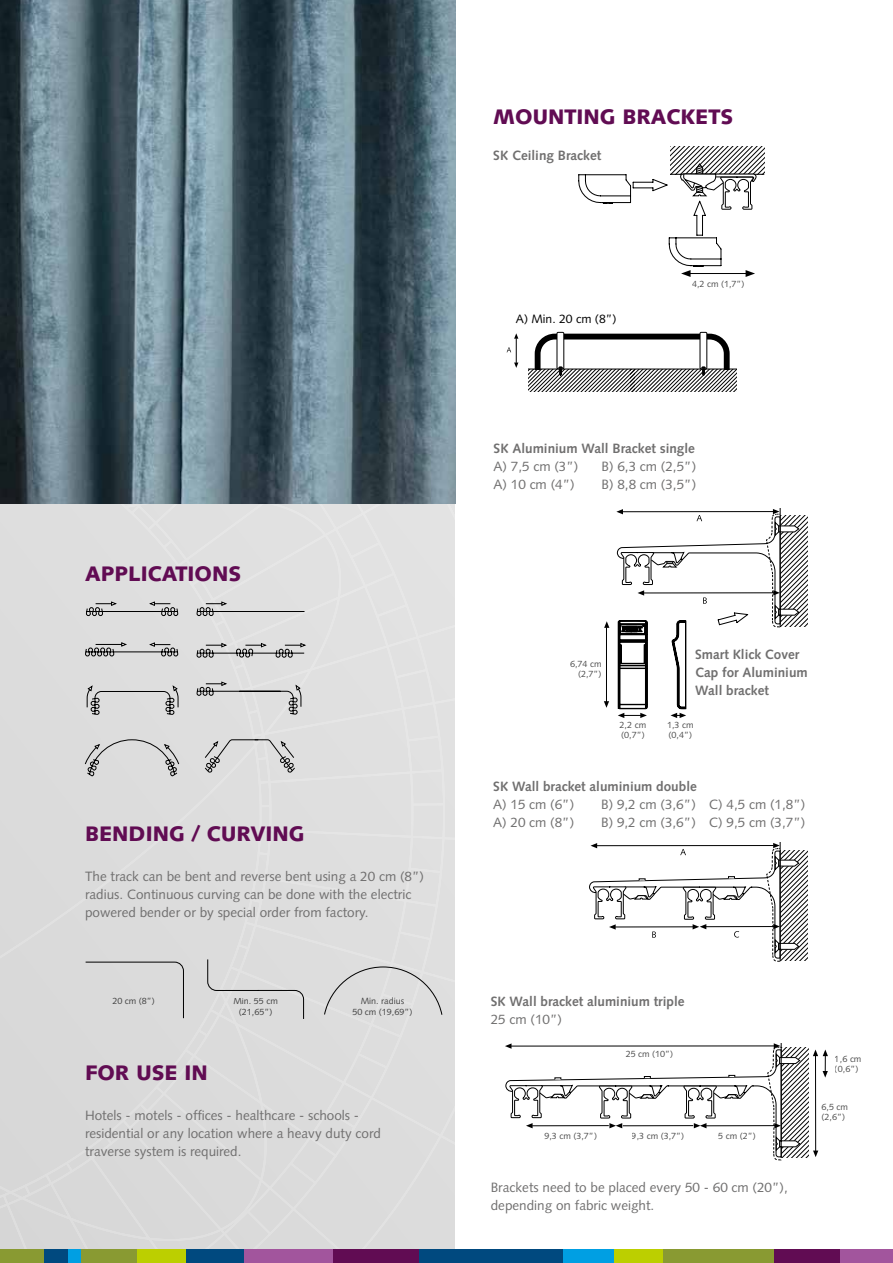
<style>
.page{position:relative;width:893px;height:1263px;background:#fff}
.page>*{position:absolute;margin:0;border:0;box-sizing:border-box;transform-origin:0 0}
.t1{font:900 21px "Syntax";color:#610c53}
.t2{font:13.5px/18px "Syntax";color:#706f6f}
.t3{font:700 13.5px/18px "Syntax";color:#706f6f}
.t4{font:12.15px "Syntax";color:#000}
.t5{font:10.5px "Syntax";color:#000}
.t6{font:9px/10.5px "Syntax";color:#000}
</style>
<div class="page">
<div style="left:0;top:504px;width:455px;height:746px;background:#ddd"></div>
<div style="left:243px;top:1250px;width:90px;height:13px;background:#a2559d"></div>
<div style="left:836px;top:1250px;width:57px;height:13px;background:#a2559d"></div>
<div style="left:0;top:1250px;width:44px;height:13px;background:#899a32"></div>
<div style="left:68px;top:1250px;width:13px;height:13px;background:#009fe3"></div>
<div style="left:562px;top:1250px;width:52px;height:13px;background:#009fe3"></div>
<div style="left:186px;top:1250px;width:58px;height:13px;background:#00497f"></div>
<div style="left:418px;top:1250px;width:144px;height:13px;background:#00497f"></div>
<div style="left:44px;top:1250px;width:24px;height:13px;background:#00497f"></div>
<div style="left:333px;top:1250px;width:85px;height:13px;background:#610c53"></div>
<div style="left:774px;top:1250px;width:66px;height:13px;background:#610c53"></div>
<div style="left:81px;top:1250px;width:57px;height:13px;background:#899a32"></div>
<div style="left:662px;top:1250px;width:112px;height:13px;background:#899a32"></div>
<div style="left:138px;top:1250px;width:48px;height:13px;background:#bccf00"></div>
<div style="left:614px;top:1250px;width:49px;height:13px;background:#bccf00"></div>
<svg style="left:85px;top:739px;width:94px;height:37px;background:#cacaca"></svg>
<svg style="left:85px;top:601px;width:221px;height:114px;background:#cfcfcf"></svg>
<img style="left:0;top:0;width:455px;height:504px">
<svg style="left:205px;top:739px;width:90px;height:34px;background:#cacaca"></svg>
<div style="left:85px;top:959px;width:357px;height:60px;background:#dcdcdc"></div>
<svg style="left:604px;top:621px;width:5px;height:7px"></svg>
<svg style="left:604px;top:701px;width:5px;height:7px"></svg>
<hr style="left:606px;top:627px;width:1px;height:77px;background:#000">
<div style="left:700px;top:332px;width:7px;height:37px;border:1px solid #000"></div>
<div style="left:557px;top:332px;width:7px;height:37px;border:1px solid #000"></div>
<svg style="left:507px;top:333px;width:11px;height:35px"></svg>
<svg style="left:528px;top:334px;width:208px;height:57px"></svg>
<svg style="left:616px;top:508px;width:191px;height:210px"></svg>
<svg style="left:578px;top:147px;width:187px;height:130px"></svg>
<svg style="left:589px;top:843px;width:218px;height:119px"></svg>
<svg style="left:505px;top:1043px;width:323px;height:117px"></svg>
<h1 class="t1" style="left:85px;top:561px;width:157px">APPLICATIONS</h1>
<h1 class="t1" style="left:85px;top:821px;width:221px">BENDING / CURVING</h1>
<p class="t2" style="left:85px;top:867px;width:340px">The track can be bent and reverse bent using a 20 cm (8”) radius. Continuous curving can be done with the electric powered bender or by special order from factory.</p>
<p class="t6" style="left:112px;top:996px;width:44px">20 cm (8”)</p>
<p class="t6" style="left:352px;top:996px;width:62px;text-align:center">Min. radius<br>50 cm (19,69”)</p>
<p class="t6" style="left:233px;top:996px;width:46px;text-align:center">Min. 55 cm (21,65”)</p>
<h1 class="t1" style="left:85px;top:1060px;width:124px">FOR USE IN</h1>
<p class="t2" style="left:85px;top:1106px;width:297px">Hotels - motels - offices - healthcare - schools - residential or any location where a heavy duty cord traverse system is required.</p>
<h1 class="t1" style="left:493px;top:104px;width:242px">MOUNTING BRACKETS</h1>
<p class="t3" style="left:493px;top:146px;width:110px">SK Ceiling Bracket</p>
<p class="t4" style="left:516px;top:311px;width:102px">A) Min. 20 cm (8”)</p>
<p class="t6" style="left:692px;top:279px;width:54px">4,2 cm (1,7”)</p>
<p class="t5" style="left:695px;top:276px;width:4px">,</p>
<p class="t3" style="left:494px;top:439px;width:203px">SK Aluminium Wall Bracket single</p>
<p class="t2" style="left:494px;top:457px;width:86px">A) 7,5 cm (3”)</p>
<p class="t2" style="left:602px;top:457px;width:96px">B) 6,3 cm (2,5”)</p>
<p class="t2" style="left:494px;top:475px;width:83px">A) 10 cm (4”)</p>
<p class="t2" style="left:602px;top:475px;width:96px">B) 8,8 cm (3,5”)</p>
<p class="t6" style="left:570px;top:658px;width:33px;text-align:right">6,74 cm (2,7”)</p>
<p class="t3" style="left:695px;top:645px;width:114px">Smart Klick Cover<br>Cap for Aluminium<br>Wall bracket</p>
<p class="t6" style="left:620px;top:720px;width:28px">2,2 cm (0,7”)</p>
<p class="t6" style="left:667px;top:719px;width:28px">1,3 cm (0,4”)</p>
<p class="t3" style="left:493px;top:778px;width:205px">SK Wall bracket aluminium double</p>
<p class="t2" style="left:493px;top:796px;width:83px">A) 15 cm (6”)</p>
<p class="t2" style="left:601px;top:796px;width:206px">B) 9,2 cm (3,6”) C) 4,5 cm (1,8”)</p>
<p class="t2" style="left:493px;top:814px;width:83px">A) 20 cm (8”)</p>
<p class="t2" style="left:601px;top:814px;width:206px">B) 9,2 cm (3,6”) C) 9,5 cm (3,7”)</p>
<p class="t3" style="left:491px;top:992px;width:195px">SK Wall bracket aluminium triple</p>
<p class="t2" style="left:491px;top:1010px;width:73px">25 cm (10”)</p>
<p class="t6" style="left:626px;top:1048px;width:49px">25 cm (10”)</p>
<p class="t6" style="left:544px;top:1130px;width:54px">9,3 cm (3,7”)</p>
<p class="t6" style="left:632px;top:1130px;width:54px">9,3 cm (3,7”)</p>
<p class="t6" style="left:718px;top:1130px;width:39px">5 cm (2”)</p>
<p class="t2" style="left:491px;top:1178px;width:299px">Brackets need to be placed every 50 - 60 cm (20”), depending on fabric weight.</p>
<p class="t6" style="left:835px;top:1053px;width:28px">1,6 cm (0,6”)</p>
<p class="t6" style="left:821px;top:1101px;width:28px">6,5 cm (2,6”)</p>
</div>
